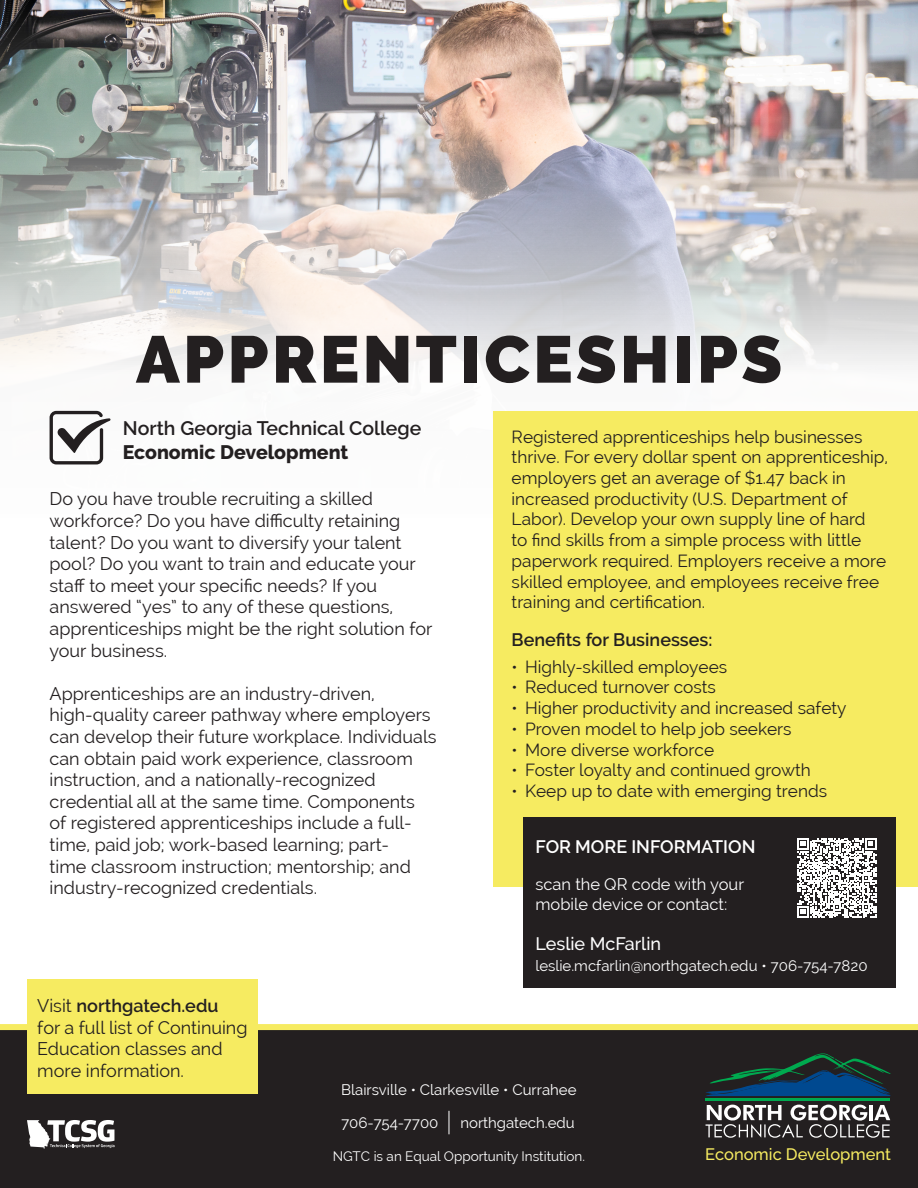
<style>
.page{position:relative;width:918px;height:1188px;background:#fff}
.page>*{position:absolute;margin:0;border:0;box-sizing:border-box;transform-origin:0 0}
.t1{font:900 66px "Raleway";letter-spacing:.05em;color:#231f20}
.t2{font:600 19.5px "Raleway";color:#231f20}
.t3{font:800 19.5px "Raleway";color:#231f20}
.t4{font:18px/21.6px "Raleway";color:#231f20}
.t5{font:600 18px "Raleway";color:#231f20}
.t6{font:600 18px "Raleway";color:#fff}
.t7{font:500 18px "Raleway";color:#fff}
.Bullet_Paragraph{font:17.25px/20.7px "Raleway";color:#231f20}
.t8{font:16.5px/19.8px "Raleway";color:#fff}
.t9{font:500 16.5px "Raleway";color:#f6eb61}
.t10{font:15px "Raleway";color:#fff}
.t11{font:13.5px "Raleway";color:#fff}
.s1{font-weight:600}
</style>
<div class="page">
<div style="left:0;top:1027px;width:918px;height:161px;background:#231f20"></div>
<div style="left:0;top:1024px;width:918px;height:6px;background:#f6eb61"></div>
<div style="left:27px;top:979px;width:231px;height:114px;background:#f6eb61"></div>
<svg style="left:449px;top:1111px;width:1px;height:23px"></svg>
<hr style="left:705px;top:1098px;width:185px;height:3px;background:#00a94f">
<svg style="left:705px;top:1053px;width:186px;height:43px"></svg>
<svg style="left:706px;top:1105px;width:184px;height:33px"></svg>
<svg style="left:27px;top:1120px;width:87px;height:29px"></svg>
<img style="left:0;top:0;width:918px;height:465px">
<div style="left:493px;top:411px;width:425px;height:476px;background:#f6eb61"></div>
<div style="left:523px;top:817px;width:373px;height:170px;background:#231f20"></div>
<svg style="left:50px;top:411px;width:61px;height:53px"></svg>
<svg style="left:797px;top:838px;width:79px;height:79px"></svg>
<p class="t1" style="left:136px;top:321px;width:648px">APPRENTICESHIPS</p>
<p class="t2" style="left:123px;top:417px;width:300px">North Georgia Technical College</p>
<p class="t3" style="left:123px;top:441px;width:227px">Economic Development</p>
<p class="t4" style="left:50px;top:488px;width:384px">Do you have trouble recruiting a skilled workforce? Do you have difficulty retaining talent? Do you want to diversify your talent pool? Do you want to train and educate your staff to meet your specific needs? If you answered “yes” to any of these questions, apprenticeships might be the right solution for your business.</p>
<p class="t4" style="left:50px;top:683px;width:389px">Apprenticeships are an industry-driven, high-quality career pathway where employers can develop their future workplace. Individuals can obtain paid work experience, classroom instruction, and a nationally-recognized credential all at the same time. Components<br>of registered apprenticeships include a full&shy;time, paid job; work-based learning; part-<br>time classroom instruction; mentorship; and industry-recognized credentials.</p>
<p class="t4" style="left:37px;top:995px;width:212px">Visit <span class="s1">northgatech.edu<br></span>for a full list of Continuing<br>Education classes and more information.</p>
<p class="Bullet_Paragraph" style="left:512px;top:426px;width:378px">Registered apprenticeships help businesses thrive. For every dollar spent on apprenticeship, employers get an average of $1.47 back in increased productivity (U.S. Department of Labor). Develop your own supply line of hard<br>to find skills from a simple process with little paperwork required. Employers receive a more skilled employee, and employees receive free training and certification.</p>
<p class="t5" style="left:512px;top:629px;width:202px">Benefits for Businesses:</p>
<p class="Bullet_Paragraph" style="left:512px;top:656px;width:217px">• Highly-skilled employees</p>
<p class="Bullet_Paragraph" style="left:512px;top:677px;width:206px">• Reduced turnover costs</p>
<p class="Bullet_Paragraph" style="left:512px;top:698px;width:337px">• Higher productivity and increased safety</p>
<p class="Bullet_Paragraph" style="left:512px;top:718px;width:282px">• Proven model to help job seekers</p>
<p class="Bullet_Paragraph" style="left:512px;top:739px;width:204px">• More diverse workforce</p>
<p class="Bullet_Paragraph" style="left:512px;top:760px;width:301px">• Foster loyalty and continued growth</p>
<p class="Bullet_Paragraph" style="left:512px;top:780px;width:317px">• Keep up to date with emerging trends</p>
<p class="t6" style="left:536px;top:836px;width:221px">FOR MORE INFORMATION</p>
<p class="t8" style="left:535px;top:874px;width:210px">scan the QR code with your mobile device or contact:</p>
<p class="t7" style="left:535px;top:934px;width:127px">Leslie McFarlin</p>
<p class="t10" style="left:535px;top:957px;width:334px">leslie.mcfarlin@northgatech.edu • 706-754-7820</p>
<p class="t10" style="left:341px;top:1081px;width:237px">Blairsville • Clarkesville • Currahee</p>
<p class="t10" style="left:341px;top:1114px;width:99px">706-754-7700</p>
<p class="t10" style="left:460px;top:1114px;width:116px">northgatech.edu</p>
<p class="t11" style="left:333px;top:1149px;width:254px">NGTC is an Equal Opportunity Institution.</p>
<p class="t9" style="left:705px;top:1145px;width:187px">Economic Development</p>
</div>
